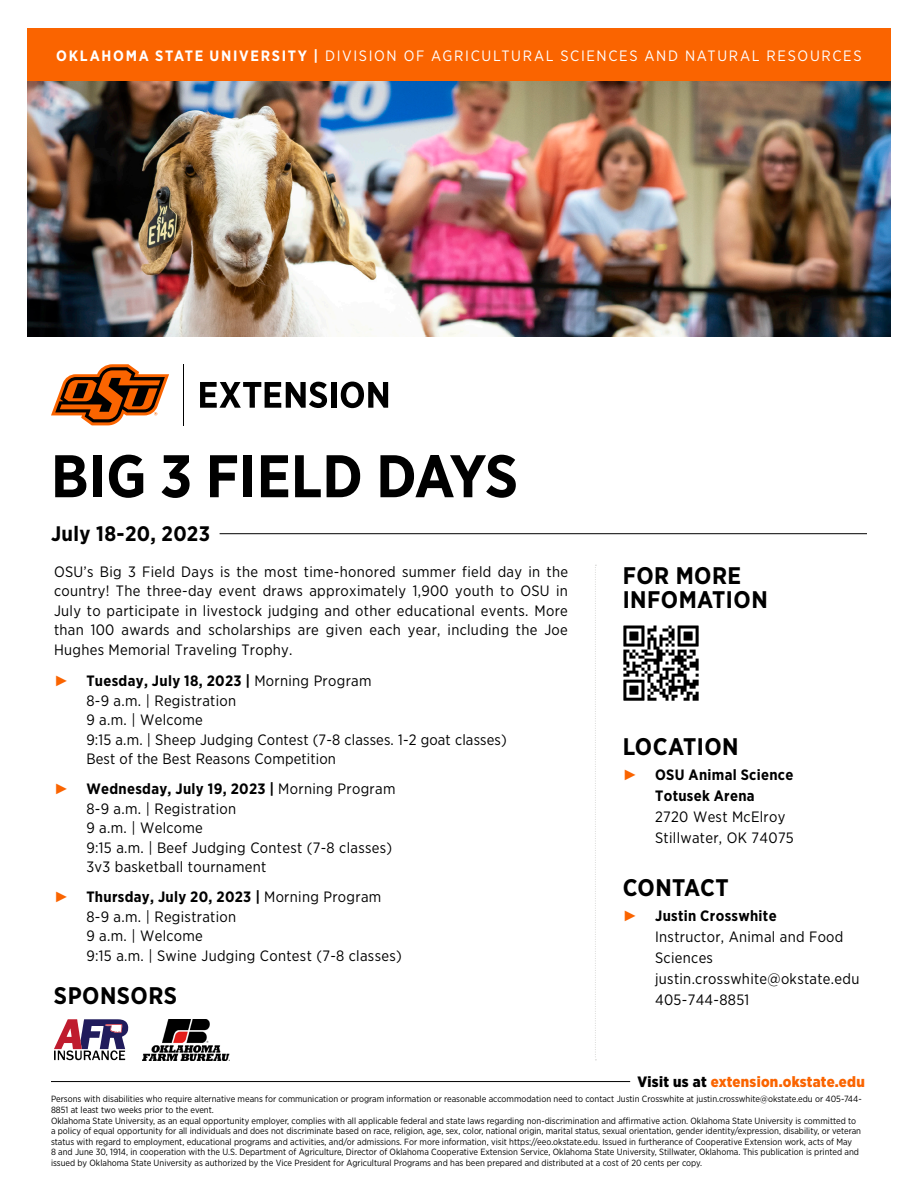
<style>
.page{position:relative;width:918px;height:1188px;background:#fff}
.page>*{position:absolute;margin:0;border:0;box-sizing:border-box;transform-origin:0 0}
.t1{font:700 60px "Gotham Narrow";color:#000}
.t2{font:700 24px/24px "Gotham Narrow";letter-spacing:.02em;color:#000}
.t3{font:700 21px "Gotham Narrow";letter-spacing:.02em;color:#000}
.t4{font:15px/19.5px "Gotham Narrow";letter-spacing:.02em;color:#000}
.t5{font:15px "Gotham Narrow";letter-spacing:.11em;color:#fff}
.t6{font:700 15px "Gotham Narrow";letter-spacing:.02em;color:#000}
.t7{font:900 15px "Gotham Narrow";letter-spacing:.02em;color:#fa6400}
.t8{font:9px/10.5px "Gotham Narrow";color:#000}
.s1{font-weight:700}
.s2{font-family:"Arial";font-weight:400;color:#fa6400}
.s3{font-weight:400}
.s4{font-family:"Arial";color:#fa6400}
.s5{color:#000}
</style>
<div class="page">
<div style="left:27px;top:28px;width:864px;height:54px;background:#fa6400"></div>
<hr style="left:220px;top:533px;width:647px;height:1px;background:#000">
<hr style="left:183px;top:364px;width:1px;height:61px;background:#000">
<svg style="left:51px;top:364px;width:118px;height:61px"></svg>
<svg style="left:200px;top:382px;width:127px;height:26px"></svg>
<div style="left:331px;top:382px;width:5px;height:26px;background:#000"></div>
<svg style="left:341px;top:382px;width:47px;height:26px"></svg>
<img style="left:27px;top:82px;width:864px;height:255px">
<svg style="left:595px;top:565px;width:1px;height:495px"></svg>
<hr style="left:51px;top:1081px;width:579px;height:1px;background:#000">
<img style="left:143px;top:1019px;width:87px;height:41px">
<svg style="left:54px;top:1019px;width:74px;height:41px"></svg>
<img style="left:623px;top:625px;width:76px;height:76px">
<p class="t5" style="left:56px;top:46px;width:807px"><span class="s1">OKLAHOMA STATE UNIVERSITY |</span> DIVISION OF AGRICULTURAL SCIENCES AND NATURAL RESOURCES</p>
<h1 class="t1" style="left:51px;top:438px;width:469px">BIG 3 FIELD DAYS</h1>
<h2 class="t3" style="left:51px;top:520px;width:161px">July 18-20, 2023</h2>
<p class="t4" style="left:54px;top:562px;width:516px;text-align:justify">OSU’s Big 3 Field Days is the most time-honored summer field day in the country! The three-day event draws approximately 1,900 youth to OSU in July to participate in livestock judging and other educational events. More than 100 awards and scholarships are given each year, including the Joe Hughes Memorial Traveling Trophy.</p>
<p class="t6" style="left:54px;top:671px;width:319px"><span class="s2">►</span> Tuesday, July 18, 2023 | <span class="s3">Morning Program</span></p>
<p class="t4" style="left:86px;top:690px;width:422px">8-9 a.m. | Registration<br>9 a.m. | Welcome<br>9:15 a.m. | Sheep Judging Contest (7-8 classes. 1-2 goat classes)<br>Best of the Best Reasons Competition</p>
<p class="t6" style="left:54px;top:779px;width:343px"><span class="s2">►</span> Wednesday, July 19, 2023 | <span class="s3">Morning Program</span></p>
<p class="t4" style="left:86px;top:798px;width:307px">8-9 a.m. | Registration<br>9 a.m. | Welcome<br>9:15 a.m. | Beef Judging Contest (7-8 classes)<br>3v3 basketball tournament</p>
<p class="t4" style="left:86px;top:887px;width:317px;text-indent:-32px"><span class="s4">►</span> <span class="s1">Thursday, July 20, 2023 |</span> Morning Program<br>8-9 a.m. | Registration<br>9 a.m. | Welcome<br>9:15 a.m. | Swine Judging Contest (7-8 classes)</p>
<h2 class="t2" style="left:54px;top:983px;width:125px">SPONSORS</h2>
<h2 class="t2" style="left:623px;top:563px;width:147px">FOR MORE<br>INFOMATION</h2>
<h2 class="t2" style="left:623px;top:734px;width:117px">LOCATION</h2>
<p class="t4" style="left:655px;top:764px;width:140px;line-height:21px;text-indent:-32px"><span class="s4">►</span> <span class="s1">OSU Animal Science<br>Totusek Arena<br></span>2720 West McElroy<br>Stillwater, OK 74075</p>
<h2 class="t2" style="left:623px;top:875px;width:107px">CONTACT</h2>
<p class="t4" style="left:655px;top:905px;width:206px;line-height:21px;text-indent:-32px"><span class="s4">►</span> <span class="s1">Justin Crosswhite<br></span>Instructor, Animal and Food<br>Sciences justin.crosswhite@okstate.edu<br>405-744-8851</p>
<p class="t7" style="left:638px;top:1072px;width:229px"><span class="s5">Visit us at</span> extension.okstate.edu</p>
<p class="t8" style="left:51px;top:1115px;width:812px">Oklahoma State University, as an equal opportunity employer, complies with all applicable federal and state laws regarding non-discrimination and affirmative action. Oklahoma State University is committed to a policy of equal opportunity for all individuals and does not discriminate based on race, religion, age, sex, color, national origin, marital status, sexual orientation, gender identity/expression, disability, or veteran status with regard to employment, educational programs and activities, and/or admissions. For more information, visit https://eeo.okstate.edu. Issued in furtherance of Cooperative Extension work, acts of May<br>8 and June 30, 1914, in cooperation with the U.S. Department of Agriculture, Director of Oklahoma Cooperative Extension Service, Oklahoma State University, Stillwater, Oklahoma. This publication is printed and issued by Oklahoma State University as authorized by the Vice President for Agricultural Programs and has been prepared and distributed at a cost of 20 cents per copy.</p>
<p class="t8" style="left:51px;top:1093px;width:812px">Persons with disabilities who require alternative means for communication or program information or reasonable accommodation need to contact Justin Crosswhite at justin.crosswhite@okstate.edu or 405-744-<br>8851 at least two weeks prior to the event.</p>
</div>
